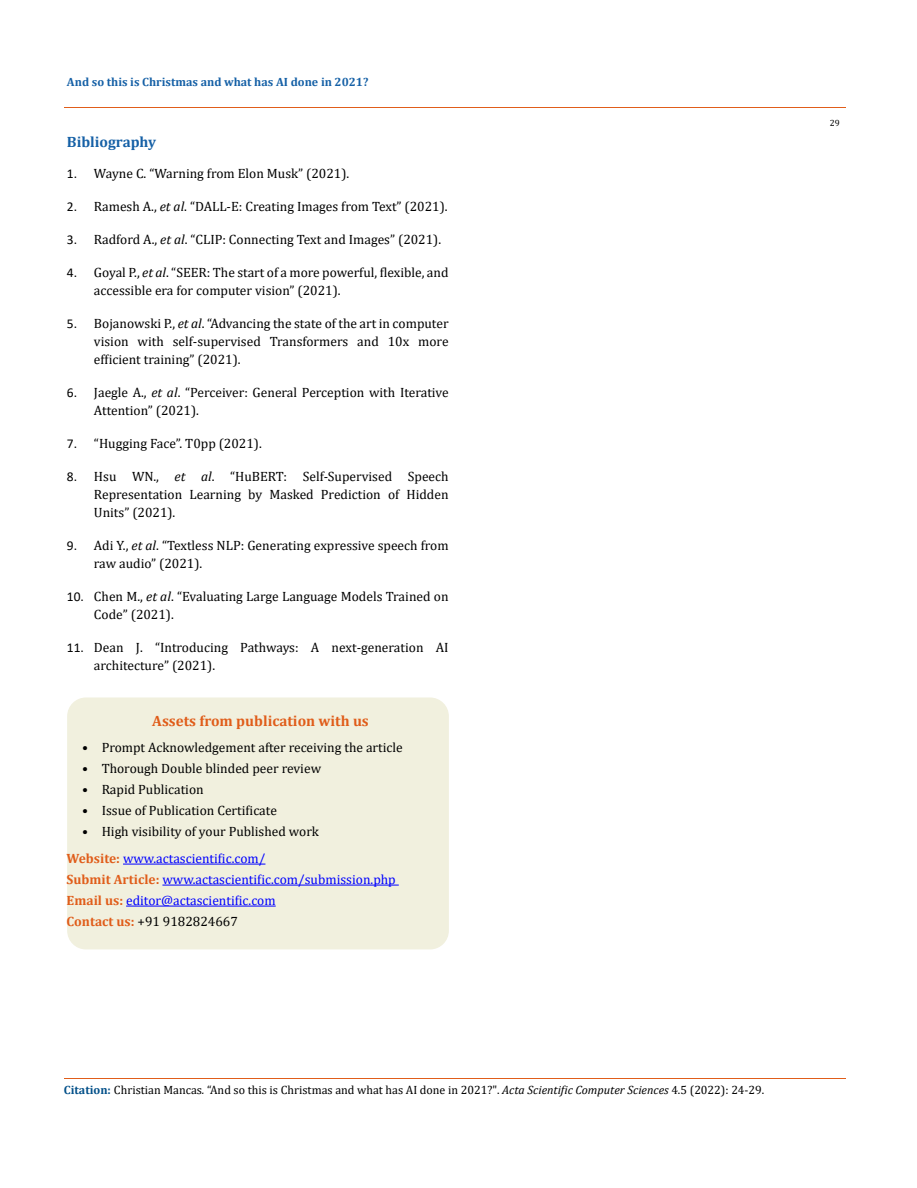
<style>
.page{position:relative;width:917px;height:1188px;background:#fff}
.page>*{position:absolute;margin:0;border:0;box-sizing:border-box;transform-origin:0 0}
.t1{font:700 15px "Cambria";color:#e05d1a}
.t2{font:700 15px "Cambria";color:#1560a6}
.t3{font:13.5px/18px "Cambria";color:#000}
.t4{font:13.5px/21px "Cambria";color:#00f}
.t5{font:12px "Cambria";color:#000}
.t6{font:700 12px "Cambria";color:#1560a6}
.t7{font:9px "Cambria";color:#000}
.s1{font-family:"Calibri"}
.s2{font-style:italic}
.s3{font-weight:700;color:#e05d1a}
.s4{color:#000}
.s5{font-weight:700;color:#035089}
</style>
<div class="page">
<div style="left:68px;top:698px;width:380px;height:251px;background:#f1f0de;border-radius:18px"></div>
<div style="left:67px;top:698px;width:382px;height:251px;border:2px solid #f1f0de;border-radius:18px"></div>
<hr style="left:123px;top:864px;width:142px;height:1px;background:#00f">
<hr style="left:162px;top:885px;width:237px;height:1px;background:#00f">
<hr style="left:126px;top:906px;width:150px;height:1px;background:#00f">
<hr style="left:64px;top:108px;width:781px;height:1px;background:#e05d1a">
<hr style="left:64px;top:1078px;width:781px;height:1px;background:#e05d1a">
<p class="t6" style="left:67px;top:73px;width:303px">And so this is Christmas and what has AI done in 2021?</p>
<p class="t2" style="left:67px;top:131px;width:91px">Bibliography</p>
<p class="t3" style="left:67px;top:164px;width:284px"><span class="s1">1.</span> Wayne C. “Warning from Elon Musk” (2021).</p>
<p class="t3" style="left:67px;top:197px;width:382px"><span class="s1">2.</span> Ramesh A., <span class="s2">et al</span>. “DALL-E: Creating Images from Text” (2021).</p>
<p class="t3" style="left:67px;top:230px;width:376px"><span class="s1">3.</span> Radford A., <span class="s2">et al</span>. “CLIP: Connecting Text and Images” (2021).</p>
<p class="t3" style="left:94px;top:263px;width:356px;text-indent:-27px"><span class="s1">4.</span> Goyal P., <span class="s2">et al</span>. “SEER: The start of a more powerful, flexible, and accessible era for computer vision” (2021).</p>
<p class="t3" style="left:94px;top:314px;width:356px;text-align:justify;text-indent:-27px"><span class="s1">5.</span> Bojanowski P., <span class="s2">et al</span>. “Advancing the state of the art in computer vision with self-supervised Transformers and 10x more efficient training” (2021).</p>
<p class="t3" style="left:94px;top:383px;width:356px;text-indent:-27px"><span class="s1">6.</span> Jaegle A., <span class="s2">et al</span>. “Perceiver: General Perception with Iterative<br>Attention” (2021).</p>
<p class="t3" style="left:67px;top:434px;width:196px"><span class="s1">7.</span> “Hugging Face”. T0pp (2021).</p>
<p class="t3" style="left:94px;top:467px;width:356px;text-align:justify;text-indent:-27px"><span class="s1">8.</span> Hsu WN., <span class="s2">et al</span>. “HuBERT: Self-Supervised Speech Representation Learning by Masked Prediction of Hidden Units” (2021).</p>
<p class="t3" style="left:94px;top:536px;width:356px;text-indent:-27px"><span class="s1">9.</span> Adi Y., <span class="s2">et al</span>. “Textless NLP: Generating expressive speech from raw audio” (2021).</p>
<p class="t3" style="left:94px;top:587px;width:356px;text-indent:-27px"><span class="s1">10.</span> Chen M., <span class="s2">et al</span>. “Evaluating Large Language Models Trained on<br>Code” (2021).</p>
<p class="t3" style="left:94px;top:638px;width:356px;text-indent:-27px"><span class="s1">11.</span> Dean J. “Introducing Pathways: A next-generation AI architecture” (2021).</p>
<p class="t1" style="left:152px;top:711px;width:218px">Assets from publication with us</p>
<p class="t3" style="left:82px;top:738px;width:322px">• Prompt Acknowledgement after receiving the article</p>
<p class="t3" style="left:82px;top:759px;width:240px">• Thorough Double blinded peer review</p>
<p class="t3" style="left:82px;top:780px;width:123px">• Rapid Publication</p>
<p class="t3" style="left:82px;top:801px;width:196px">• Issue of Publication Certificate</p>
<p class="t3" style="left:82px;top:822px;width:238px">• High visibility of your Published work</p>
<p class="t4" style="left:67px;top:848px;width:330px"><span class="s3">Website:</span> www.actascientific.com/<br><span class="s3">Submit Article:</span> www.actascientific.com/submission.php <span class="s3">Email us:</span> editor@actascientific.com<br><span class="s3">Contact us:</span> <span class="s4">+91 9182824667</span></p>
<p class="t5" style="left:64px;top:1083px;width:702px"><span class="s5">Citation:</span> Christian Mancas<span class="s2">.</span> “And so this is Christmas and what has AI done in 2021?". <span class="s2">Acta Scientific Computer Sciences</span> 4.5 (2022): 24-29.</p>
<p class="t7" style="left:829px;top:118px;width:11px">29</p>
</div>
